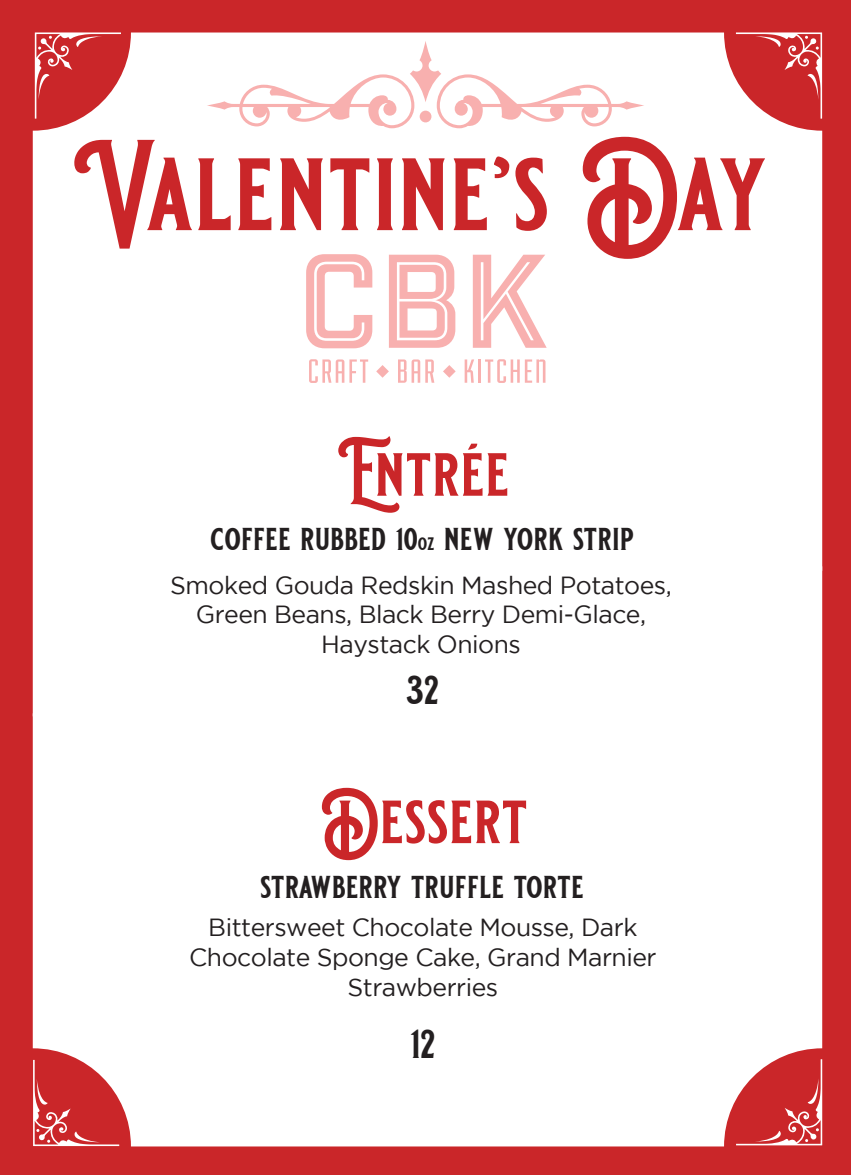
<style>
.page{position:relative;width:851px;height:1175px;background:#fff}
.page>*{position:absolute;margin:0;border:0;box-sizing:border-box;transform-origin:0 0}
.t1{font:700 60.75px "Blackriver";color:#ca2629}
.t2{font:700 40.5px "Blackriver";color:#231f20}
.t3{font:700 31.5px "Blackriver";color:#231f20}
.t4{font:24.75px/29.7px "Gotham";letter-spacing:-.02em;color:#231f20;text-align:center}
.s1{font-size:18px}
</style>
<div class="page">
<div style="left:0;top:0;width:850px;height:1174px;background:#ca2629"></div>
<div style="left:33px;top:32px;width:789px;height:529px;background:#fff"></div>
<div style="left:33px;top:561px;width:789px;height:585px;background:#fff"></div>
<svg style="left:309px;top:359px;width:59px;height:24px"></svg>
<svg style="left:398px;top:359px;width:36px;height:24px"></svg>
<svg style="left:464px;top:359px;width:10px;height:24px"></svg>
<hr style="left:478px;top:359px;width:3px;height:24px;background:#f8b0af">
<svg style="left:485px;top:359px;width:34px;height:24px"></svg>
<svg style="left:525px;top:359px;width:20px;height:24px"></svg>
<svg style="left:306px;top:254px;width:66px;height:94px;background:#fbd5d5"></svg>
<svg style="left:389px;top:255px;width:66px;height:93px;background:#facbca"></svg>
<svg style="left:473px;top:255px;width:73px;height:93px;background:#fbd7d7"></svg>
<svg style="left:376px;top:365px;width:13px;height:13px"></svg>
<svg style="left:443px;top:365px;width:12px;height:13px"></svg>
<svg style="left:207px;top:41px;width:437px;height:87px;background:#fdf2f2"></svg>
<svg style="left:74px;top:140px;width:118px;height:108px"></svg>
<svg style="left:198px;top:158px;width:33px;height:72px"></svg>
<svg style="left:238px;top:158px;width:33px;height:72px"></svg>
<svg style="left:280px;top:158px;width:43px;height:72px"></svg>
<svg style="left:330px;top:158px;width:39px;height:72px"></svg>
<svg style="left:377px;top:158px;width:16px;height:72px"></svg>
<svg style="left:402px;top:158px;width:42px;height:72px"></svg>
<svg style="left:454px;top:158px;width:33px;height:72px"></svg>
<svg style="left:494px;top:156px;width:15px;height:22px"></svg>
<svg style="left:515px;top:158px;width:32px;height:73px"></svg>
<svg style="left:582px;top:137px;width:183px;height:122px"></svg>
<h1 class="t1" style="left:338px;top:428px;width:173px">Entrée</h1>
<p class="t3" style="left:210px;top:514px;width:425px">coffee rubbed 10<span class="s1">oz</span> new york strip</p>
<p class="t4" style="left:170px;top:569px;width:503px">Smoked Gouda Redskin Mashed Potatoes,<br>Green Beans, Black Berry Demi-Glace,<br>Haystack Onions</p>
<h2 class="t2" style="left:406px;top:659px;width:35px">32</h2>
<h1 class="t1" style="left:320px;top:775px;width:209px">Dessert</h1>
<p class="t3" style="left:260px;top:862px;width:325px">strawberry truffle torte</p>
<p class="t4" style="left:189px;top:912px;width:469px">Bittersweet Chocolate Mousse, Dark<br>Chocolate Sponge Cake, Grand Marnier<br>Strawberries</p>
<h2 class="t2" style="left:409px;top:1012px;width:28px">12</h2>
</div>
